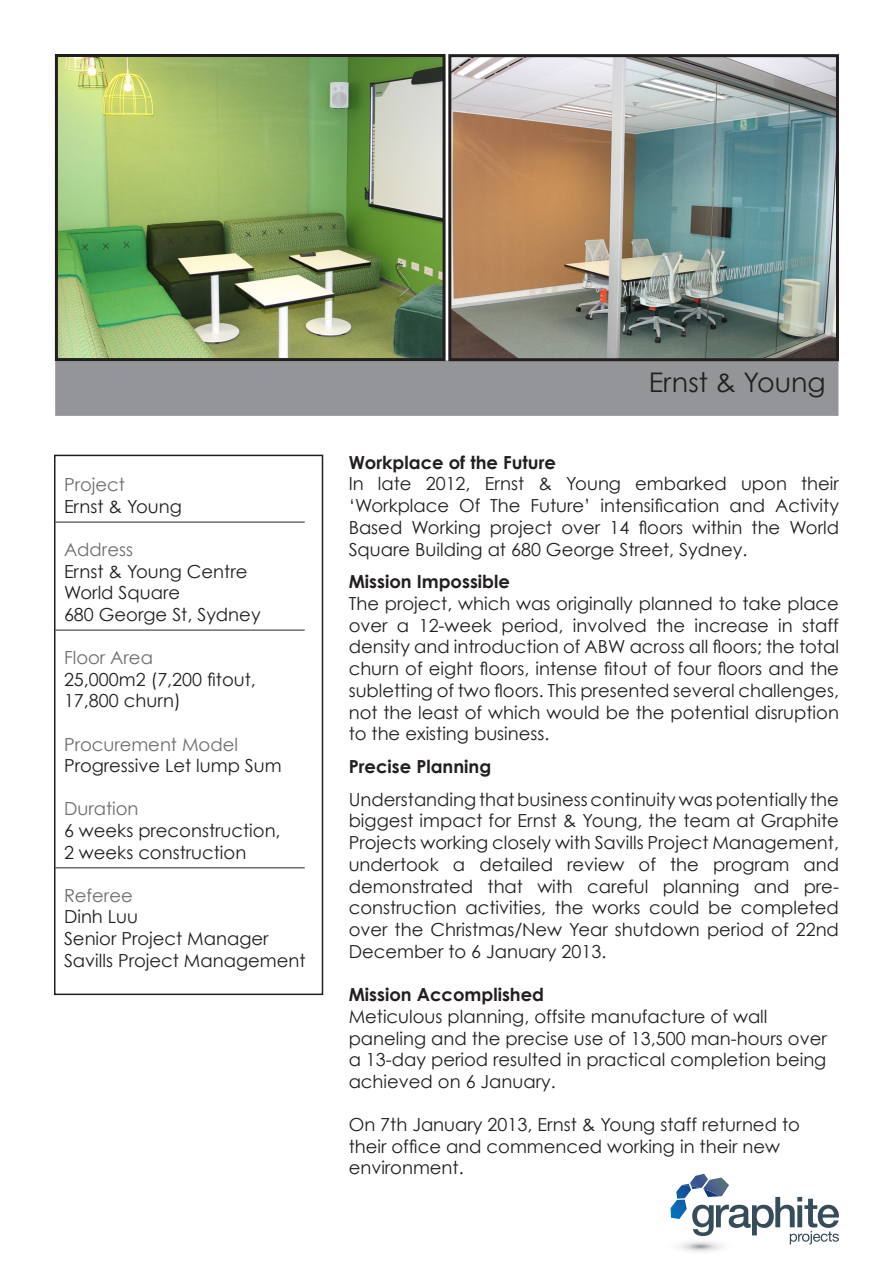
<style>
.page{position:relative;width:893px;height:1263px;background:#fff}
.page>*{position:absolute;margin:0;border:0;box-sizing:border-box;transform-origin:0 0}
.t1{font:27px "Century Gothic";color:#231f20}
.BM_Graphite_black{font:18px/21.8px "Century Gothic";color:#231f20;text-align:justify}
.BM_Graphite_black-2{font:700 18px "Century Gothic";color:#231f20}
.Paragraph_rule_below{font:18px/21.6px "Century Gothic";color:#231f20}
.t2{font:18px "Century Gothic";color:#6c6d70}
</style>
<div class="page">
<svg style="left:670px;top:1174px;width:169px;height:78px"></svg>
<hr style="left:56px;top:521px;width:249px;height:2px;background:#6c6d70">
<hr style="left:56px;top:629px;width:249px;height:2px;background:#6c6d70">
<hr style="left:56px;top:867px;width:249px;height:1px;background:#6c6d70">
<div style="left:54px;top:455px;width:269px;height:540px;border:2px solid #231f20"></div>
<div style="left:55px;top:360px;width:783px;height:56px;background:#939598"></div>
<img style="left:59px;top:58px;width:383px;height:299px">
<div style="left:55px;top:54px;width:391px;height:307px;border:3px solid #231f20"></div>
<img style="left:452px;top:58px;width:383px;height:299px">
<div style="left:448px;top:54px;width:391px;height:307px;border:3px solid #231f20"></div>
<p class="t2" style="left:64px;top:474px;width:62px">Project</p>
<p class="Paragraph_rule_below" style="left:64px;top:495px;width:119px">Ernst &amp; Young</p>
<p class="t2" style="left:64px;top:539px;width:70px">Address</p>
<p class="BM_Graphite_black" style="left:64px;top:560px;width:185px">Ernst &amp; Young Centre</p>
<p class="BM_Graphite_black" style="left:64px;top:582px;width:118px">World Square</p>
<p class="Paragraph_rule_below" style="left:64px;top:603px;width:198px">680 George St, Sydney</p>
<p class="t2" style="left:64px;top:647px;width:90px">Floor Area</p>
<p class="BM_Graphite_black" style="left:64px;top:668px;width:193px">25,000m2 (7,200 fitout,<br>17,800 churn)</p>
<p class="t2" style="left:64px;top:733px;width:176px">Procurement Model</p>
<p class="BM_Graphite_black" style="left:64px;top:754px;width:219px">Progressive Let lump Sum</p>
<p class="t2" style="left:64px;top:798px;width:76px">Duration</p>
<p class="Paragraph_rule_below" style="left:64px;top:819px;width:218px">6 weeks preconstruction,<br>2 weeks construction</p>
<p class="t2" style="left:64px;top:884px;width:70px">Referee</p>
<p class="BM_Graphite_black" style="left:64px;top:906px;width:76px">Dinh Luu</p>
<p class="BM_Graphite_black" style="left:64px;top:927px;width:206px">Senior Project Manager</p>
<p class="BM_Graphite_black" style="left:64px;top:949px;width:243px">Savills Project Management</p>
<p class="t1" style="left:649px;top:366px;width:178px">Ernst &amp; Young</p>
<p class="BM_Graphite_black-2" style="left:349px;top:451px;width:209px">Workplace of the Future</p>
<p class="BM_Graphite_black" style="left:349px;top:473px;width:492px">In late 2012, Ernst &amp; Young embarked upon their ‘Workplace Of The Future’ intensification and Activity Based Working project over 14 floors within the World Square Building at 680 George Street, Sydney.</p>
<p class="BM_Graphite_black-2" style="left:349px;top:570px;width:163px">Mission Impossible</p>
<p class="BM_Graphite_black" style="left:349px;top:592px;width:492px">The project, which was originally planned to take place over a 12‑week period, involved the increase in staff density and introduction of ABW across all floors; the total churn of eight floors, intense fitout of four floors and the subletting of two floors. This presented several challenges, not the least of which would be the potential disruption to the existing business.</p>
<p class="BM_Graphite_black-2" style="left:349px;top:755px;width:144px">Precise Planning</p>
<p class="BM_Graphite_black" style="left:349px;top:788px;width:492px">Understanding that business continuity was potentially the biggest impact for Ernst &amp; Young, the team at Graphite Projects working closely with Savills Project Management, undertook a detailed review of the program and demonstrated that with careful planning and pre&shy;construction activities, the works could be completed over the Christmas/New Year shutdown period of 22nd December to 6 January 2013.</p>
<p class="BM_Graphite_black-2" style="left:349px;top:983px;width:197px">Mission Accomplished</p>
<p class="BM_Graphite_black" style="left:349px;top:1005px;width:480px;text-align:left">Meticulous planning, offsite manufacture of wall paneling and the precise use of 13,500 man-hours over a 13-day period resulted in practical completion being achieved on 6 January.</p>
<p class="BM_Graphite_black" style="left:349px;top:1113px;width:453px;text-align:left">On 7th January 2013, Ernst &amp; Young staff returned to their office and commenced working in their new environment.</p>
</div>
